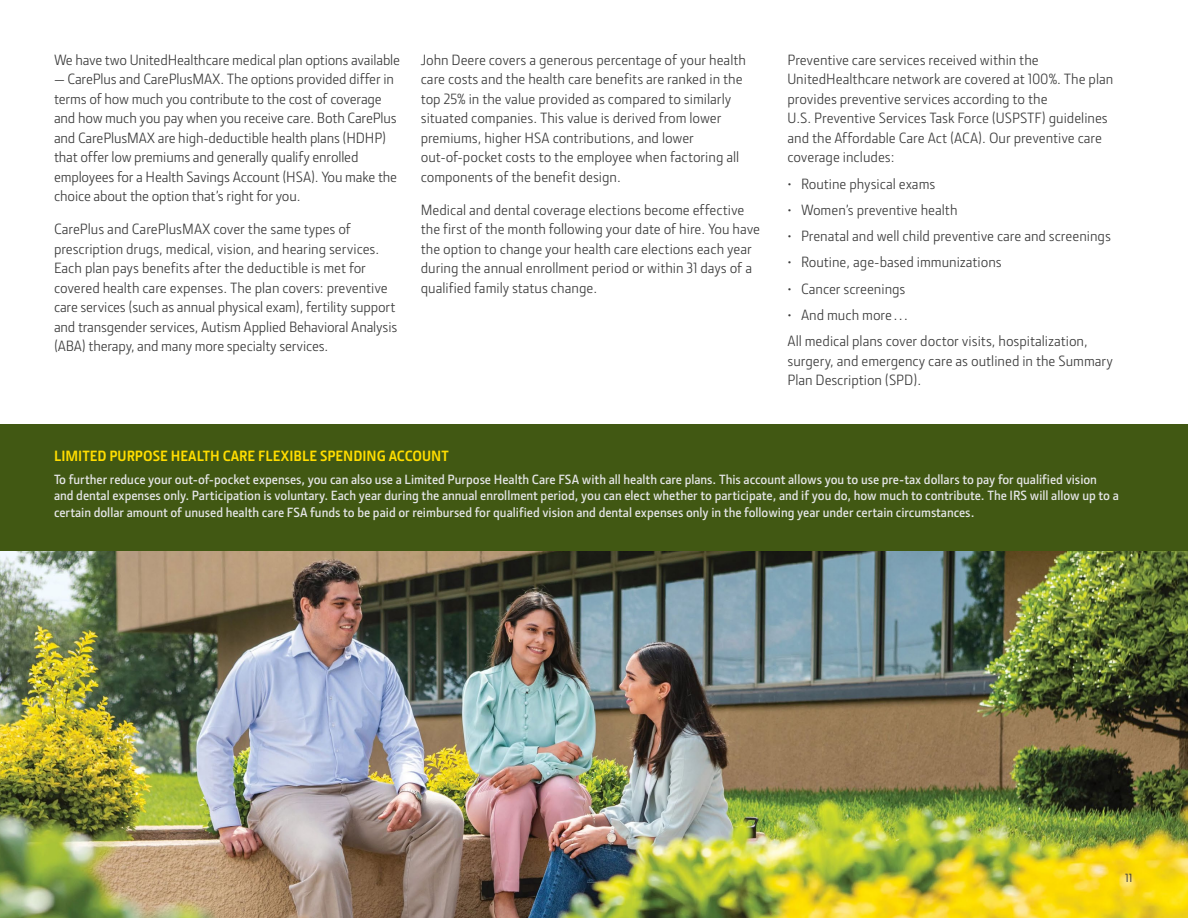
<style>
.page{position:relative;width:1188px;height:918px;background:#fff}
.page>*{position:absolute;margin:0;border:0;box-sizing:border-box;transform-origin:0 0}
.t1{font:15px/19.5px "JD Sans Pro";letter-spacing:-.005em;color:#3b3b3b}
.t2{font:700 15px "JD Sans Pro";color:#fd0}
.t3{font:600 13.5px/16.5px "JD Sans Pro";color:#e4e5e6}
.t4{font:500 12px "JD Sans Pro";color:#3b3b3b}
</style>
<div class="page">
<div style="left:0;top:424px;width:1188px;height:148px;background:#415813"></div>
<img style="left:0;top:552px;width:1188px;height:366px">
<p class="t1" style="left:54px;top:50px;width:348px">We have two UnitedHealthcare medical plan options available</p>
<p class="t1" style="left:54px;top:69px;width:345px">— CarePlus and CarePlusMAX. The options provided differ in terms of how much you contribute to the cost of coverage and how much you pay when you receive care. Both CarePlus and CarePlusMAX are high-deductible health plans (HDHP) that offer low premiums and generally qualify enrolled employees for a Health Savings Account (HSA). You make the choice about the option that’s right for you.</p>
<p class="t1" style="left:54px;top:219px;width:345px">CarePlus and CarePlusMAX cover the same types of prescription drugs, medical, vision, and hearing services.<br>Each plan pays benefits after the deductible is met for covered health care expenses. The plan covers: preventive care services (such as annual physical exam), fertility support and transgender services, Autism Applied Behavioral Analysis (ABA) therapy, and many more specialty services.</p>
<p class="t1" style="left:421px;top:50px;width:327px">John Deere covers a generous percentage of your health care costs and the health care benefits are ranked in the top 25% in the value provided as compared to similarly situated companies. This value is derived from lower premiums, higher HSA contributions, and lower out-of-pocket costs to the employee when factoring all components of the benefit design.</p>
<p class="t1" style="left:421px;top:200px;width:341px">Medical and dental coverage elections become effective the first of the month following your date of hire. You have the option to change your health care elections each year during the annual enrollment period or within 31 days of a qualified family status change.</p>
<p class="t1" style="left:788px;top:50px;width:327px">Preventive care services received within the UnitedHealthcare network are covered at 100%. The plan provides preventive services according to the<br>U.S. Preventive Services Task Force (USPSTF) guidelines and the Affordable Care Act (ACA). Our preventive care coverage includes:</p>
<p class="t1" style="left:788px;top:173px;width:149px">• Routine physical exams</p>
<p class="t1" style="left:788px;top:200px;width:172px">• Women’s preventive health</p>
<p class="t1" style="left:788px;top:226px;width:325px">• Prenatal and well child preventive care and screenings</p>
<p class="t1" style="left:788px;top:252px;width:216px">• Routine, age-based immunizations</p>
<p class="t1" style="left:788px;top:278px;width:120px">• Cancer screenings</p>
<p class="t1" style="left:788px;top:301px;width:302px;line-height:26.2px">• And much more…<br>All medical plans cover doctor visits, hospitalization,</p>
<p class="t1" style="left:788px;top:351px;width:327px">surgery, and emergency care as outlined in the Summary<br>Plan Description (SPD).</p>
<p class="t2" style="left:54px;top:446px;width:396px">LIMITED PURPOSE HEALTH CARE FLEXIBLE SPENDING ACCOUNT</p>
<p class="t3" style="left:54px;top:471px;width:1066px">To further reduce your out-of-pocket expenses, you can also use a Limited Purpose Health Care FSA with all health care plans. This account allows you to use pre-tax dollars to pay for qualified vision and dental expenses only. Participation is voluntary. Each year during the annual enrollment period, you can elect whether to participate, and if you do, how much to contribute. The IRS will allow up to a certain dollar amount of unused health care FSA funds to be paid or reimbursed for qualified vision and dental expenses only in the following year under certain circumstances.</p>
<p class="t4" style="left:1125px;top:870px;width:9px">11</p>
</div>
